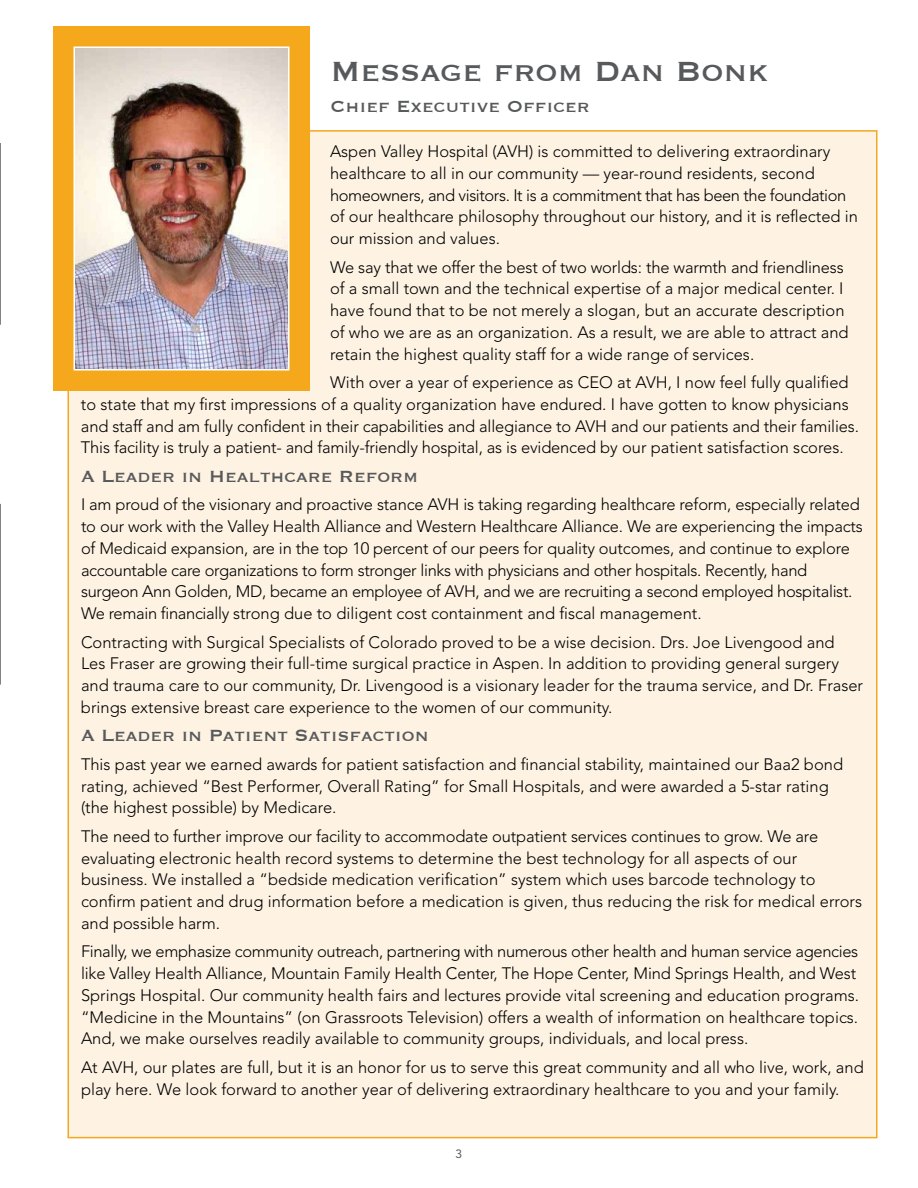
<style>
.page{position:relative;width:918px;height:1188px;background:#fff}
.page>*{position:absolute;margin:0;border:0;box-sizing:border-box;transform-origin:0 0}
.t1{font:36px "Copperplate";color:#58595b}
.t2{font:21px "Copperplate";color:#58595b}
.t3{font:300 16.5px/21.8px "Avenir";color:#000}
.t4{font:12px "Avenir";color:#58595b}
</style>
<div class="page">
<div style="left:68px;top:130px;width:810px;height:1008px;background:#fef3e3;border:2px solid #f5a81c"></div>
<div style="left:53px;top:26px;width:257px;height:365px;background:#f5a81c"></div>
<img style="left:77px;top:49px;width:210px;height:318px">
<div style="left:74px;top:46px;width:216px;height:324px;border:2px solid #fff"></div>
<svg style="left:0;top:143px;width:1px;height:182px"></svg>
<svg style="left:0;top:504px;width:1px;height:181px"></svg>
<h1 class="t1" style="left:330px;top:48px;width:439px">Message from Dan Bonk</h1>
<p class="t2" style="left:330px;top:93px;width:261px">Chief Executive Officer</p>
<p class="t3" style="left:330px;top:141px;width:530px">Aspen Valley Hospital (AVH) is committed to delivering extraordinary healthcare to all in our community — year-round residents, second homeowners, and visitors. It is a commitment that has been the foundation of our healthcare philosophy throughout our history, and it is reflected in our mission and values.</p>
<p class="t3" style="left:330px;top:256px;width:520px">We say that we offer the best of two worlds: the warmth and friendliness of a small town and the technical expertise of a major medical center. I have found that to be not merely a slogan, but an accurate description of who we are as an organization. As a result, we are able to attract and retain the highest quality staff for a wide range of services.</p>
<p class="t3" style="left:81px;top:372px;width:777px;text-indent:249px">With over a year of experience as CEO at AVH, I now feel fully qualified to state that my first impressions of a quality organization have endured. I have gotten to know physicians and staff and am fully confident in their capabilities and allegiance to AVH and our patients and their families.<br>This facility is truly a patient- and family-friendly hospital, as is evidenced by our patient satisfaction scores.</p>
<p class="t2" style="left:81px;top:463px;width:339px">A Leader in Healthcare Reform</p>
<p class="t3" style="left:81px;top:494px;width:783px">I am proud of the visionary and proactive stance AVH is taking regarding healthcare reform, especially related to our work with the Valley Health Alliance and Western Healthcare Alliance. We are experiencing the impacts of Medicaid expansion, are in the top 10 percent of our peers for quality outcomes, and continue to explore accountable care organizations to form stronger links with physicians and other hospitals. Recently, hand surgeon Ann Golden, MD, became an employee of AVH, and we are recruiting a second employed hospitalist.<br>We remain financially strong due to diligent cost containment and fiscal management.</p>
<p class="t3" style="left:81px;top:631px;width:784px">Contracting with Surgical Specialists of Colorado proved to be a wise decision. Drs. Joe Livengood and Les Fraser are growing their full-time surgical practice in Aspen. In addition to providing general surgery and trauma care to our community, Dr. Livengood is a visionary leader for the trauma service, and Dr. Fraser brings extensive breast care experience to the women of our community.</p>
<p class="t2" style="left:81px;top:722px;width:349px">A Leader in Patient Satisfaction</p>
<p class="t3" style="left:81px;top:753px;width:764px">This past year we earned awards for patient satisfaction and financial stability, maintained our Baa2 bond rating, achieved “Best Performer, Overall Rating” for Small Hospitals, and were awarded a 5-star rating (the highest possible) by Medicare.</p>
<p class="t3" style="left:81px;top:825px;width:783px">The need to further improve our facility to accommodate outpatient services continues to grow. We are evaluating electronic health record systems to determine the best technology for all aspects of our business. We installed a “bedside medication verification” system which uses barcode technology to confirm patient and drug information before a medication is given, thus reducing the risk for medical errors and possible harm.</p>
<p class="t3" style="left:81px;top:941px;width:779px">Finally, we emphasize community outreach, partnering with numerous other health and human service agencies like Valley Health Alliance, Mountain Family Health Center, The Hope Center, Mind Springs Health, and West Springs Hospital. Our community health fairs and lectures provide vital screening and education programs. “Medicine in the Mountains” (on Grassroots Television) offers a wealth of information on healthcare topics.<br>And, we make ourselves readily available to community groups, individuals, and local press.</p>
<p class="t3" style="left:81px;top:1056px;width:784px">At AVH, our plates are full, but it is an honor for us to serve this great community and all who live, work, and play here. We look forward to another year of delivering extraordinary healthcare to you and your family.</p>
<p class="t4" style="left:456px;top:1147px;width:8px">3</p>
</div>
